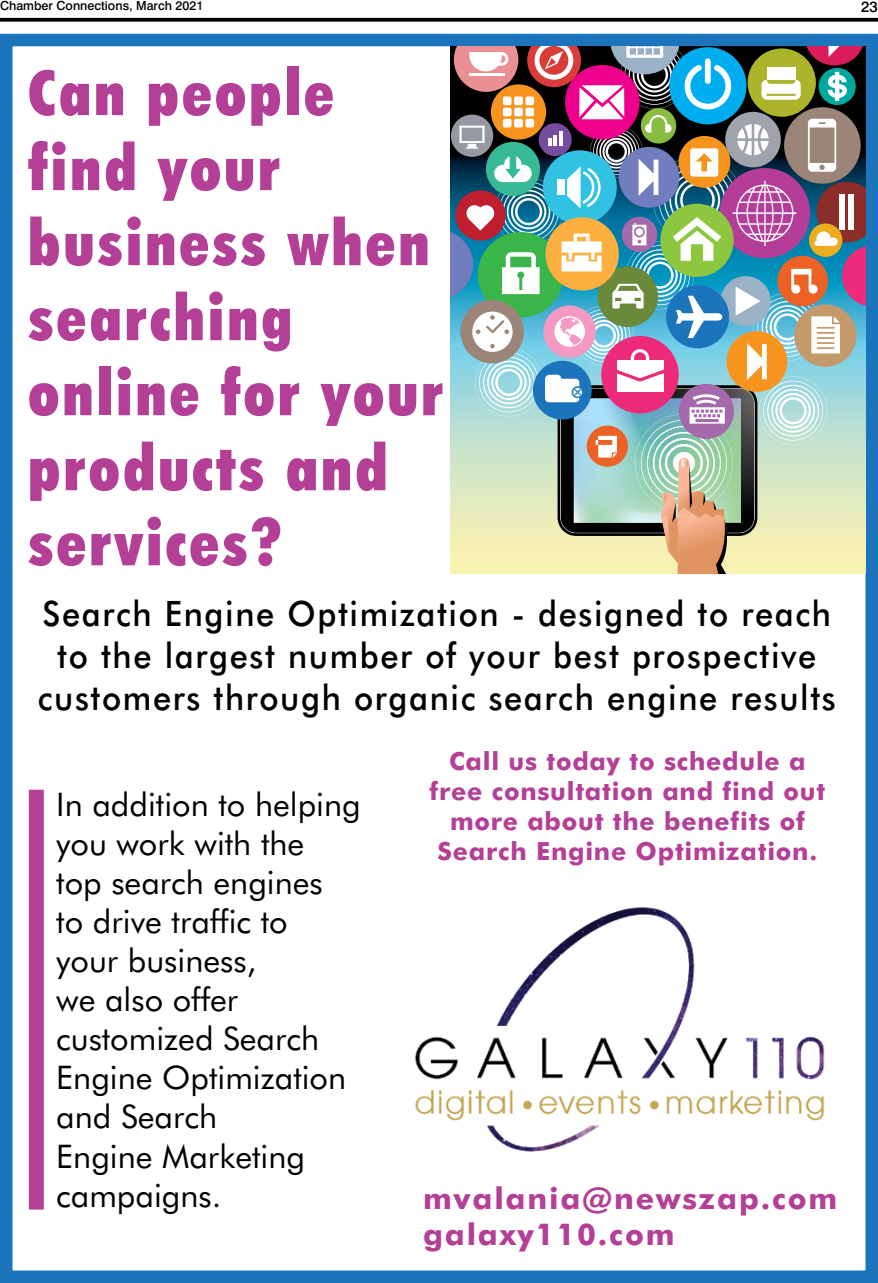
<style>
.page{position:relative;width:878px;height:1283px;background:#fff}
.page>*{position:absolute;margin:0;border:0;box-sizing:border-box;transform-origin:0 0}
.t1{font:900 condensed 62.5px/75px "Futura BT";letter-spacing:.05em;color:#b43f97}
.t2{font:500 35px/42px "Futura BT";letter-spacing:.05em;color:#000;text-align:center;scale:.93 1}
.t3{font:32.5px/39px "Futura BT";color:#000}
.t4{font:700 30px/36px "Futura BT";letter-spacing:.06em;color:#b43f97}
.t5{font:700 25px/30px "Futura BT";letter-spacing:.03em;color:#b43f97;text-align:center}
.t6{font:500 15px "Swiss 721 BT";color:#000}
.t7{font:500 12.5px "Swiss 721 BT";color:#000}
</style>
<div class="page">
<hr style="left:0;top:19px;width:878px;height:3px;background:#000">
<hr style="left:0;top:18px;width:878px;height:2px;background:#000">
<div style="left:0;top:34px;width:878px;height:1248px;border:12px solid #1c75bc"></div>
<img style="left:414px;top:906px;width:411px;height:246px">
<img style="left:451px;top:46px;width:414px;height:528px">
<div style="left:29px;top:797px;width:15px;height:405px;background:#b43f97"></div>
<p class="t7" style="left:0;top:-2px;width:205px">Chamber Connections, March 2021</p>
<p class="t6" style="left:861px;top:-2px;width:18px">23</p>
<h1 class="t1" style="left:28px;top:55px;width:416px">Can people find your business when searching online for your products and services?</h1>
<p class="t2" style="left:38px;top:592px;width:859px">Search Engine Optimization - designed to reach to the largest number of your best prospective customers through organic search engine results</p>
<p class="t5" style="left:429px;top:746px;width:397px">Call us today to schedule a free consultation and find out more about the benefits of<br>Search Engine Optimization.</p>
<p class="t3" style="left:56px;top:785px;width:306px">In addition to helping you work with the<br>top search engines<br>to drive traffic to<br>your business,<br>we also offer customized Search<br>Engine Optimization and Search<br>Engine Marketing campaigns.</p>
<p class="t4" style="left:423px;top:1179px;width:416px">mvalania@newszap.com galaxy110.com</p>
</div>
